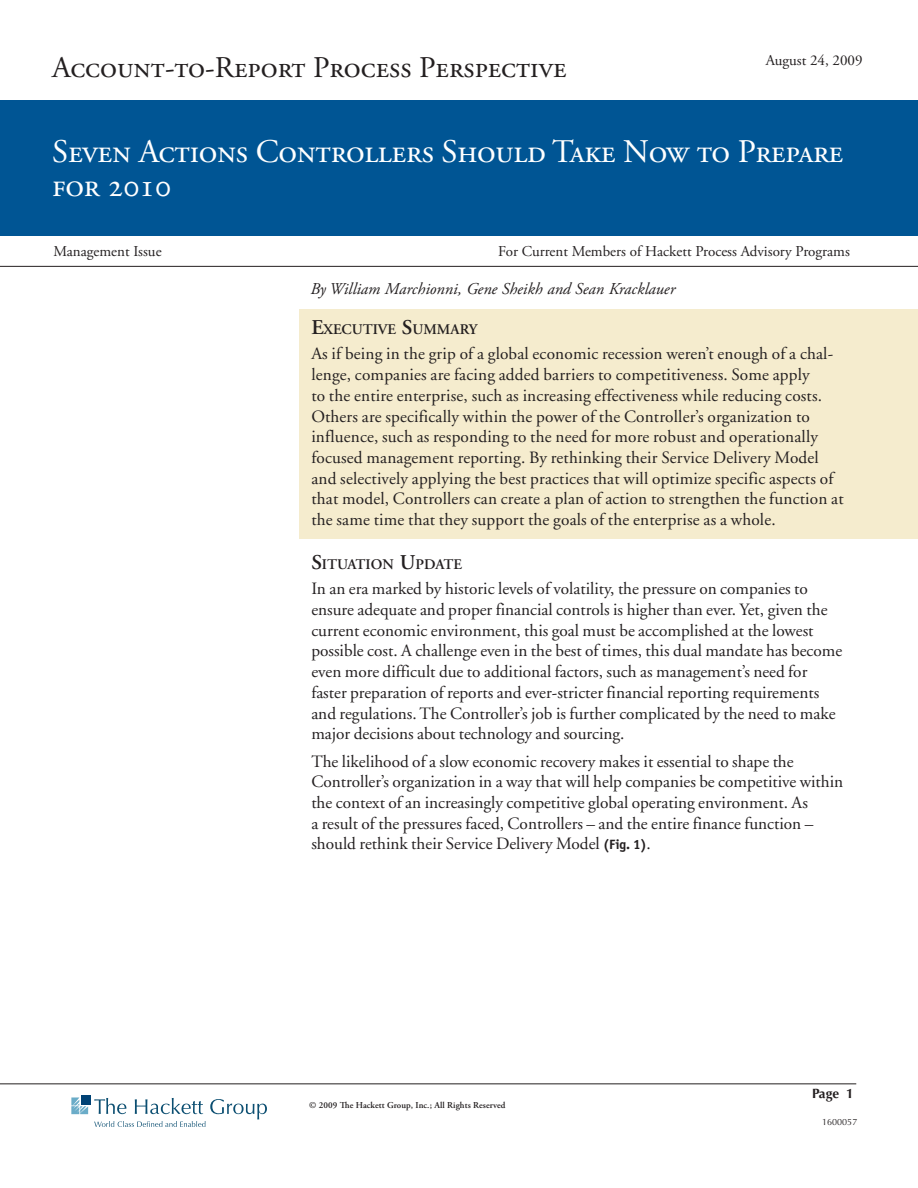
<style>
.page{position:relative;width:918px;height:1188px;background:#fff}
.page>*{position:absolute;margin:0;border:0;box-sizing:border-box;transform-origin:0 0}
.t1{font:33px/34.5px "Adobe Garamond Pro";letter-spacing:-.01em;color:#fff}
.t2{font:30px "Adobe Garamond Pro";color:#231f20}
.t3{font:17.25px/20.7px "Adobe Garamond";color:#231f20}
.t4{font:italic 16.5px "Adobe Garamond Pro";color:#231f20}
.t5{font:15px "Adobe Garamond Pro";letter-spacing:-.005em;color:#231f20}
.t6{font:600 14.7px "Adobe Garamond";color:#231f20}
.t7{font:700 13.5px "Optima";color:#231f20}
.t8{font:600 9px "Adobe Garamond Pro";letter-spacing:.01em;color:#231f20}
.t9{font:9px "Optima";color:#231f20}
.s1{font-size:21px}
.s2{font-family:"Officina Sans";font-weight:700;font-size:13.5px}
</style>
<div class="page">
<hr style="left:0;top:1083px;width:856px;height:1px;background:#231f20">
<svg style="left:71px;top:1097px;width:17px;height:17px"></svg>
<div style="left:81px;top:1095px;width:10px;height:10px;background:#004275"></div>
<svg style="left:94px;top:1098px;width:173px;height:29px"></svg>
<div style="left:299px;top:309px;width:619px;height:229px;background:#f5ecce"></div>
<div style="left:0;top:100px;width:918px;height:135px;background:#005594"></div>
<hr style="left:0;top:266px;width:918px;height:1px;background:#231f20">
<h2 class="t2" style="left:52px;top:49px;width:516px">Account-to-Report Process Perspective</h2>
<p class="t5" style="left:766px;top:51px;width:98px">August 24, 2009</p>
<h1 class="t1" style="left:52px;top:135px;width:793px">Seven Actions Controllers Should Take Now to Prepare for 2010</h1>
<p class="t5" style="left:53px;top:242px;width:110px">Management Issue</p>
<p class="t5" style="left:498px;top:242px;width:353px">For Current Members of Hackett Process Advisory Programs</p>
<p class="t4" style="left:310px;top:279px;width:366px">By William Marchionni, Gene Sheikh and Sean Kracklauer</p>
<p class="t6" style="left:311px;top:322px;width:168px"><span class="s1">E</span>XECUTIVE <span class="s1">S</span>UMMARY</p>
<p class="t3" style="left:311px;top:344px;width:534px">As if being in the grip of a global economic recession weren’t enough of a chal&shy;lenge, companies are facing added barriers to competitiveness. Some apply<br>to the entire enterprise, such as increasing effectiveness while reducing costs.<br>Others are specifically within the power of the Controller’s organization to influence, such as responding to the need for more robust and operationally focused management reporting. By rethinking their Service Delivery Model and selectively applying the best practices that will optimize specific aspects of that model, Controllers can create a plan of action to strengthen the function at the same time that they support the goals of the enterprise as a whole.</p>
<p class="t6" style="left:311px;top:557px;width:152px"><span class="s1">S</span>ITUATION <span class="s1">U</span>PDATE</p>
<p class="t3" style="left:311px;top:579px;width:532px">In an era marked by historic levels of volatility, the pressure on companies to ensure adequate and proper financial controls is higher than ever. Yet, given the current economic environment, this goal must be accomplished at the lowest possible cost. A challenge even in the best of times, this dual mandate has become even more difficult due to additional factors, such as management’s need for faster preparation of reports and ever-stricter financial reporting requirements and regulations. The Controller’s job is further complicated by the need to make major decisions about technology and sourcing.</p>
<p class="t3" style="left:311px;top:751px;width:533px">The likelihood of a slow economic recovery makes it essential to shape the Controller’s organization in a way that will help companies be competitive within the context of an increasingly competitive global operating environment. As<br>a result of the pressures faced, Controllers – and the entire finance function – should rethink their Service Delivery Model <span class="s2">(Fig. 1)</span>.</p>
<p class="t8" style="left:309px;top:1100px;width:198px">© 2009 The Hackett Group, Inc.; All Rights Reserved</p>
<p class="t7" style="left:812px;top:1085px;width:43px">Page 1</p>
<p class="t9" style="left:822px;top:1117px;width:37px">1600057</p>
</div>
